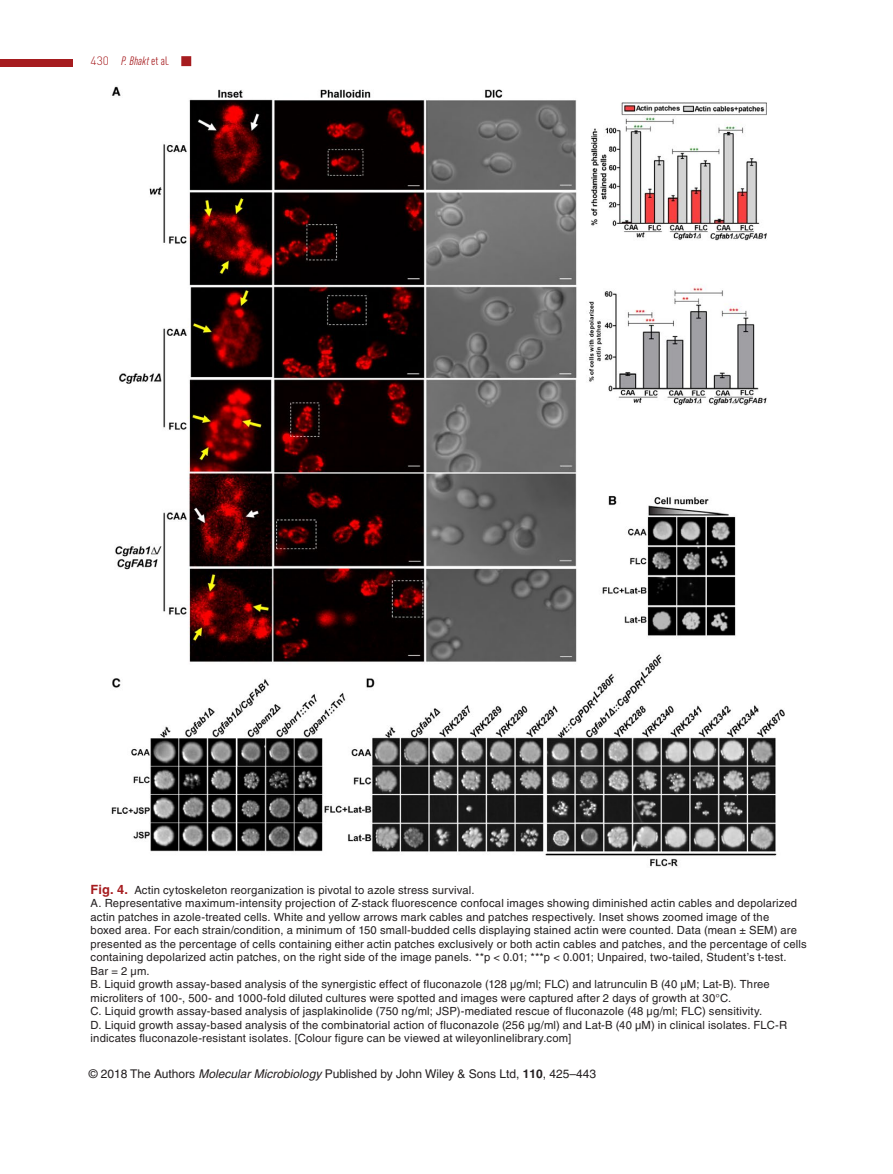
<style>
.page{position:relative;width:893px;height:1174px;background:#fff}
.page>*{position:absolute;margin:0;border:0;box-sizing:border-box;transform-origin:0 0}
.t1{font:12px "Helvetica";color:#231f20}
.t2{font:italic condensed 12px "DINOT";color:#a61c1f}
.t3{font:11.25px/13.5px "Helvetica";letter-spacing:.015em;color:#231f20}
.s1{font-family:"DIN";font-weight:300;font-style:normal;font-stretch:normal}
.s2{font-style:normal}
.s3{font-weight:700;font-size:12.75px;color:#a61c1f}
.s4{font-style:italic}
.s5{font-weight:700}
</style>
<div class="page">
<div style="left:181px;top:56px;width:10px;height:10px;border:3px solid #a61c1f"></div>
<div style="left:0;top:59px;width:72px;height:8px;background:#a61c1f"></div>
<img style="left:111px;top:86px;width:674px;height:781px">
<p class="t2" style="left:91px;top:53px;width:102px"><span class="s1">430</span> P. Bhakt <span class="s2">et al</span>. ■</p>
<p class="t3" style="left:91px;top:883px;width:718px"><span class="s3">Fig. 4.</span> Actin cytoskeleton reorganization is pivotal to azole stress survival.<br>A. Representative maximum-intensity projection of Z-stack fluorescence confocal images showing diminished actin cables and depolarized actin patches in azole-treated cells. White and yellow arrows mark cables and patches respectively. Inset shows zoomed image of the<br>boxed area. For each strain/condition, a minimum of 150 small-budded cells displaying stained actin were counted. Data (mean ± SEM) are presented as the percentage of cells containing either actin patches exclusively or both actin cables and patches, and the percentage of cells containing depolarized actin patches, on the right side of the image panels. **p &lt; 0.01; ***p &lt; 0.001; Unpaired, two-tailed, Student’s t-test.<br>Bar = 2 µm.<br>B. Liquid growth assay-based analysis of the synergistic effect of fluconazole (128 µg/ml; FLC) and latrunculin B (40 µM; Lat-B). Three microliters of 100-, 500- and 1000-fold diluted cultures were spotted and images were captured after 2 days of growth at 30°C.<br>C. Liquid growth assay-based analysis of jasplakinolide (750 ng/ml; JSP)-mediated rescue of fluconazole (48 µg/ml; FLC) sensitivity.<br>D. Liquid growth assay-based analysis of the combinatorial action of fluconazole (256 µg/ml) and Lat-B (40 µM) in clinical isolates. FLC-R indicates fluconazole-resistant isolates. [Colour figure can be viewed at wileyonlinelibrary.com]</p>
<p class="t1" style="left:89px;top:1067px;width:509px">© 2018 The Authors <span class="s4">Molecular Microbiology</span> Published by John Wiley &amp; Sons Ltd, <span class="s5">110</span>, 425–443</p>
</div>
